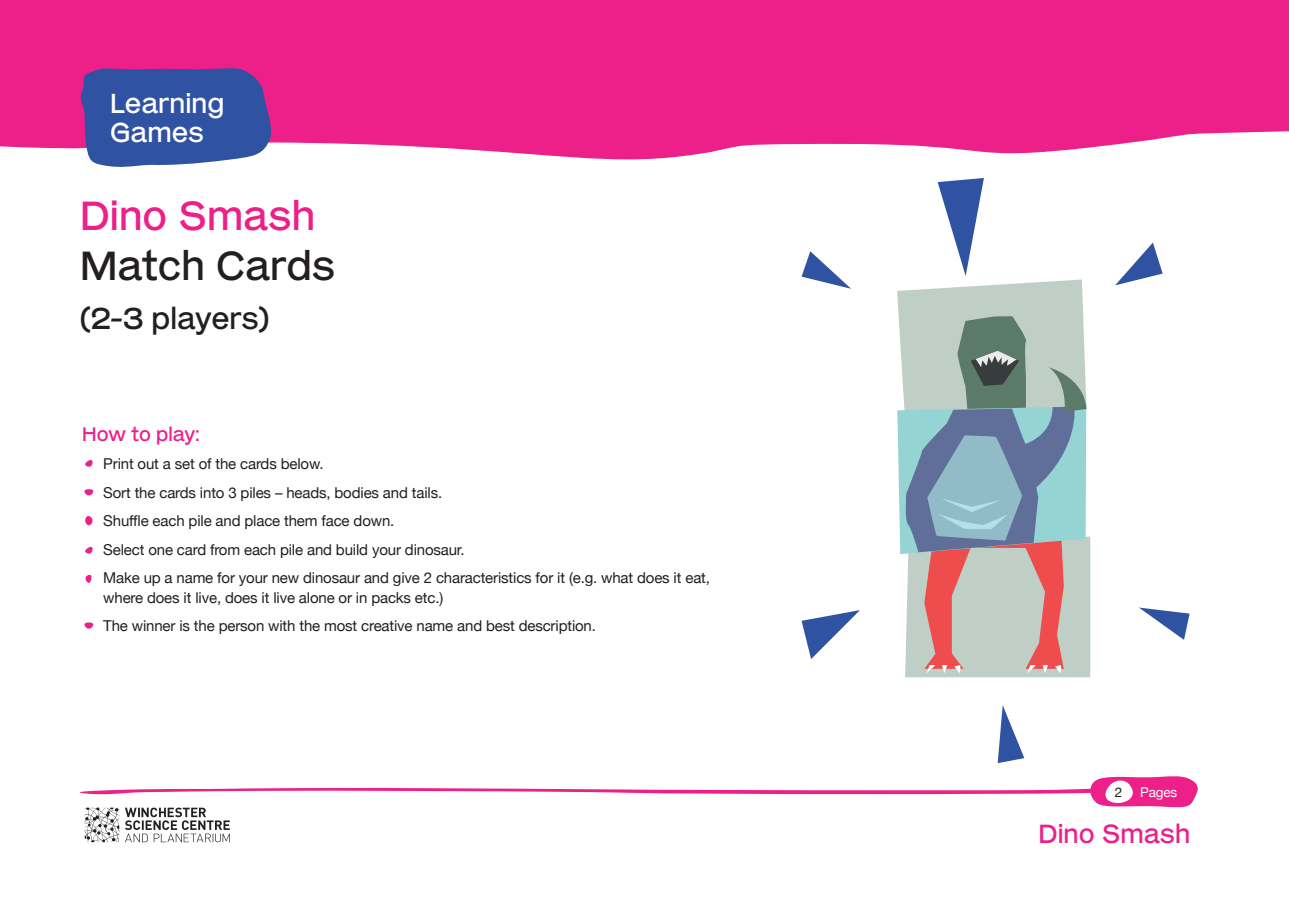
<style>
.page{position:relative;width:1289px;height:919px;background:#fff}
.page>*{position:absolute;margin:0;border:0;box-sizing:border-box;transform-origin:0 0}
.t1{font:40.5px "Mars Standard";color:#231f20}
.t2{font:40.5px "Mars Standard";color:#ed1f88}
.t3{font:30px "Mars Standard";letter-spacing:-.01em;color:#231f20}
.t4{font:27.3px/29.5px "Mars Standard";color:#fff}
.t5{font:26.1px "Mars Standard";color:#ed1f88}
.t6{font:19.5px "Mars Standard";letter-spacing:-.005em;color:#ed1f88}
.t7{font:15px/28.5px "Helvetica Neue";letter-spacing:-.01em;color:#231f20}
.t8{font:13.5px "Helvetica Neue";letter-spacing:-.01em;color:#fff}
.t9{font:13.5px "Helvetica Neue";color:#231f20}
</style>
<div class="page">
<svg style="left:0;top:0;width:1288px;height:160px;background:#ee3091"></svg>
<svg style="left:80px;top:68px;width:192px;height:99px;background:#4758a6"></svg>
<svg style="left:79px;top:776px;width:1119px;height:66px"></svg>
<svg style="left:801px;top:251px;width:50px;height:38px"></svg>
<svg style="left:1115px;top:242px;width:47px;height:43px"></svg>
<svg style="left:1139px;top:607px;width:50px;height:32px"></svg>
<svg style="left:997px;top:705px;width:27px;height:58px"></svg>
<svg style="left:801px;top:610px;width:59px;height:49px"></svg>
<svg style="left:85px;top:460px;width:8px;height:7px"></svg>
<svg style="left:85px;top:546px;width:8px;height:8px"></svg>
<svg style="left:85px;top:516px;width:8px;height:9px"></svg>
<svg style="left:84px;top:489px;width:10px;height:6px"></svg>
<svg style="left:85px;top:574px;width:7px;height:9px"></svg>
<svg style="left:84px;top:622px;width:10px;height:7px"></svg>
<svg style="left:897px;top:178px;width:193px;height:499px"></svg>
<h3 class="t4" style="left:110px;top:89px;width:116px">Learning<br>Games</h3>
<h1 class="t2" style="left:80px;top:189px;width:237px">Dino Smash</h1>
<h1 class="t1" style="left:80px;top:238px;width:257px">Match Cards</h1>
<h2 class="t3" style="left:80px;top:298px;width:190px">(2-3 players)</h2>
<h3 class="t6" style="left:82px;top:420px;width:119px">How to play:</h3>
<p class="t7" style="left:103px;top:450px;width:608px">Print out a set of the cards below.<br>Sort the cards into 3 piles – heads, bodies and tails.<br>Shuffle each pile and place them face down.<br>Select one card from each pile and build your dinosaur.<br>Make up a name for your new dinosaur and give 2 characteristics for it (e.g. what does it eat,</p>
<p class="t7" style="left:103px;top:584px;width:494px">where does it live, does it live alone or in packs etc.)<br>The winner is the person with the most creative name and best description.</p>
<p class="t9" style="left:1114px;top:782px;width:9px">2</p>
<p class="t8" style="left:1140px;top:782px;width:39px">Pages</p>
<h3 class="t5" style="left:1038px;top:816px;width:153px">Dino Smash</h3>
</div>
